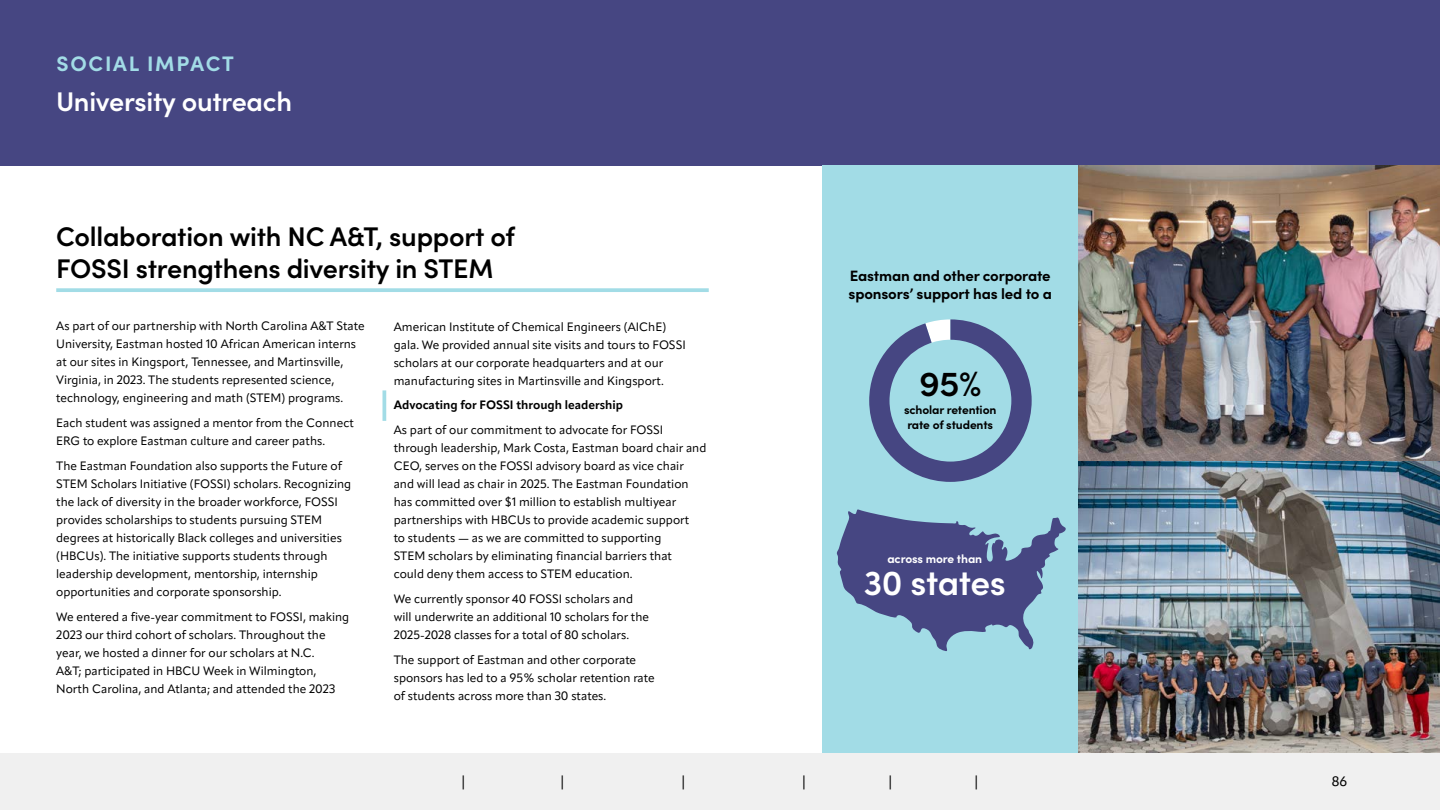
<style>
.page{position:relative;width:1440px;height:810px;background:#fff}
.page>*{position:absolute;margin:0;border:0;box-sizing:border-box;transform-origin:0 0}
.t1{font:600 35.25px "Sofia Pro";letter-spacing:-.01em;color:#fff}
.t2{font:600 35.25px "Sofia Pro";color:#000}
.t3{font:600 27px/32.4px "Sofia Pro";letter-spacing:-.01em;color:#000}
.t4{font:600 27px "Sofia Pro";letter-spacing:-.01em;color:#fff}
.t5{font:700 21px "Sofia Pro";letter-spacing:.085em;color:#a2dce6}
.t6{font:700 15px/18px "Sofia Pro";letter-spacing:-.01em;color:#000}
.t7{font:13.5px "Apparat";color:#000}
.t8{font:12px/18px "Apparat";color:#000}
.t9{font:700 12px "Apparat";color:#000}
.t10{font:700 12px/14.2px "Sofia Pro";letter-spacing:-.01em;color:#000}
.t11{font:700 12px "Sofia Pro";letter-spacing:-.01em;color:#fff}
</style>
<div class="page">
<div style="left:0;top:0;width:1440px;height:165px;background:#464682"></div>
<svg style="left:382px;top:390px;width:4px;height:31px"></svg>
<svg style="left:56px;top:288px;width:653px;height:4px;background:#a8dee7"></svg>
<div style="left:822px;top:165px;width:256px;height:645px;background:#a2dce6"></div>
<svg style="left:837px;top:509px;width:229px;height:142px"></svg>
<svg style="left:869px;top:319px;width:163px;height:163px"></svg>
<img style="left:1078px;top:165px;width:362px;height:296px">
<img style="left:1078px;top:461px;width:362px;height:293px">
<div style="left:0;top:754px;width:1440px;height:56px;background:#f0f0f0"></div>
<h3 class="t5" style="left:56px;top:48px;width:179px">SOCIAL IMPACT</h3>
<h2 class="t4" style="left:56px;top:81px;width:237px">University outreach</h2>
<h2 class="t3" style="left:56px;top:218px;width:460px">Collaboration with NC A&amp;T, support of<br>FOSSI strengthens diversity in STEM</h2>
<p class="t8" style="left:56px;top:317px;width:310px">As part of our partnership with North Carolina A&amp;T State University, Eastman hosted 10 African American interns at our sites in Kingsport, Tennessee, and Martinsville, Virginia, in 2023. The students represented science, technology, engineering and math (STEM) programs.</p>
<p class="t8" style="left:56px;top:414px;width:299px">Each student was assigned a mentor from the Connect<br>ERG to explore Eastman culture and career paths.</p>
<p class="t8" style="left:56px;top:457px;width:297px">The Eastman Foundation also supports the Future of STEM Scholars Initiative (FOSSI) scholars. Recognizing the lack of diversity in the broader workforce, FOSSI provides scholarships to students pursuing STEM degrees at historically Black colleges and universities (HBCUs). The initiative supports students through leadership development, mentorship, internship opportunities and corporate sponsorship.</p>
<p class="t8" style="left:56px;top:608px;width:295px">We entered a five-year commitment to FOSSI, making 2023 our third cohort of scholars. Throughout the year, we hosted a dinner for our scholars at N.C.<br>A&amp;T; participated in HBCU Week in Wilmington, North Carolina, and Atlanta; and attended the 2023</p>
<p class="t8" style="left:394px;top:317px;width:294px">American Institute of Chemical Engineers (AIChE) gala. We provided annual site visits and tours to FOSSI scholars at our corporate headquarters and at our manufacturing sites in Martinsville and Kingsport.</p>
<p class="t9" style="left:394px;top:398px;width:231px">Advocating for FOSSI through leadership</p>
<p class="t8" style="left:394px;top:421px;width:314px">As part of our commitment to advocate for FOSSI through leadership, Mark Costa, Eastman board chair and CEO, serves on the FOSSI advisory board as vice chair and will lead as chair in 2025. The Eastman Foundation has committed over $1 million to establish multiyear partnerships with HBCUs to provide academic support<br>to students — as we are committed to supporting<br>STEM scholars by eliminating financial barriers that<br>could deny them access to STEM education.</p>
<p class="t8" style="left:394px;top:590px;width:257px">We currently sponsor 40 FOSSI scholars and will underwrite an additional 10 scholars for the<br>2025-2028 classes for a total of 80 scholars.</p>
<p class="t8" style="left:394px;top:650px;width:263px">The support of Eastman and other corporate sponsors has led to a 95% scholar retention rate of students across more than 30 states.</p>
<p class="t6" style="left:849px;top:266px;width:205px">Eastman and other corporate sponsors’ support has led to a</p>
<h1 class="t2" style="left:919px;top:357px;width:64px">95%</h1>
<p class="t10" style="left:904px;top:402px;width:94px">scholar retention rate of students</p>
<p class="t11" style="left:887px;top:550px;width:96px">across more than</p>
<h1 class="t1" style="left:864px;top:556px;width:144px">30 states</h1>
<p class="t7" style="left:460px;top:774px;width:9px">|</p>
<p class="t7" style="left:559px;top:774px;width:9px">|</p>
<p class="t7" style="left:679px;top:774px;width:9px">|</p>
<p class="t7" style="left:800px;top:774px;width:9px">|</p>
<p class="t7" style="left:886px;top:773px;width:9px">|</p>
<p class="t7" style="left:973px;top:773px;width:9px">|</p>
<p class="t7" style="left:1332px;top:774px;width:17px">86</p>
</div>
